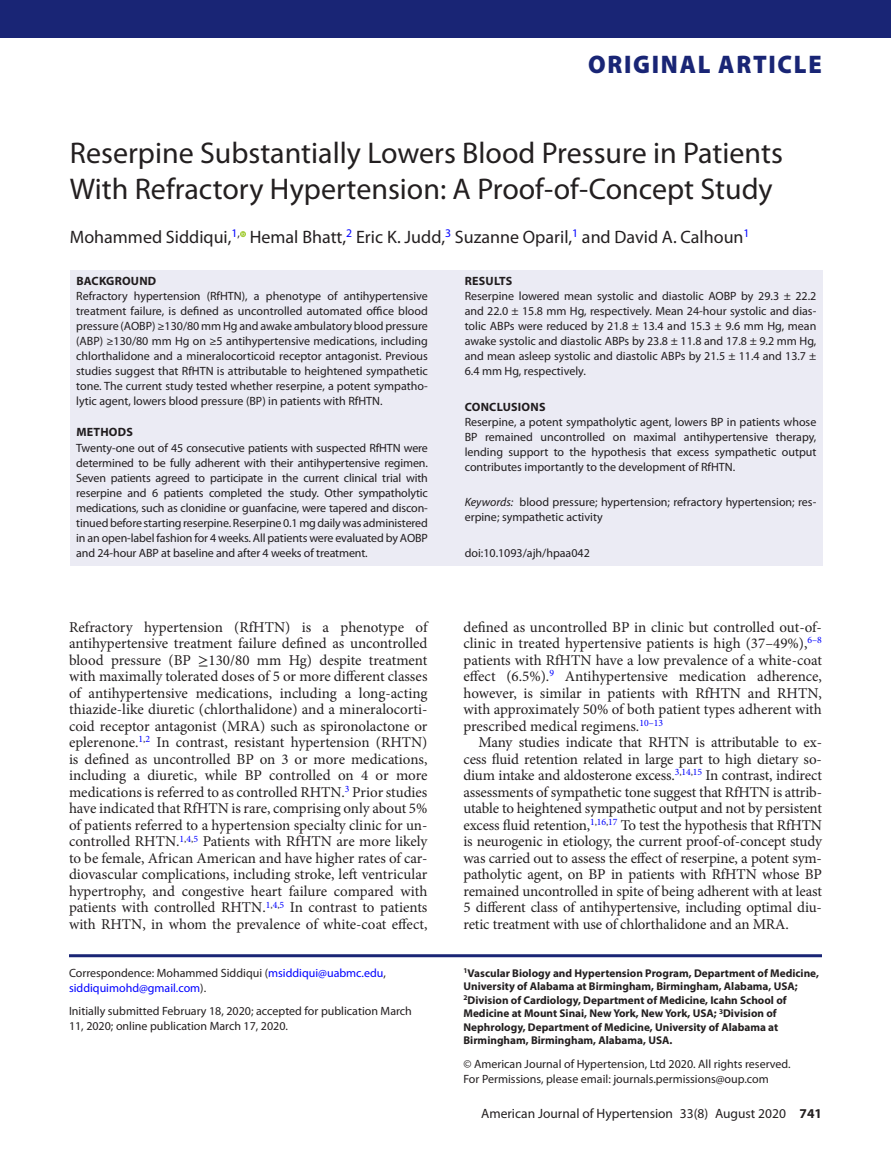
<style>
.page{position:relative;width:891px;height:1175px;background:#fff}
.page>*{position:absolute;margin:0;border:0;box-sizing:border-box;transform-origin:0 0}
.t1{font:30px/36px "Myriad Pro";color:#231f20}
.t2{font:900 25.5px "Myriad Pro";letter-spacing:.07em;color:#192575;scale:.95 1}
.t3{font:18px "Myriad Pro";color:#231f20}
.t4{font:15px/16.5px "Minion Pro";letter-spacing:-.005em;color:#231f20;text-align:justify}
.t5{font:13.5px "Myriad Pro";color:#231f20}
.t6{font:12px/15px "Myriad Pro";color:#231f20;text-align:justify}
.t7{font:12px/15px "Myriad Pro";color:#00f}
.t8{font:700 12px "Myriad Pro";letter-spacing:.02em;color:#231f20}
.t9{font:700 11.25px/13.5px "Myriad Pro";color:#231f20}
.s1{font-style:italic}
.s2{font-family:"STIX General"}
.s3{color:#231f20}
.s4{font-weight:700}
</style>
<div class="page">
<div style="left:0;top:0;width:891px;height:38px;background:#192575"></div>
<hr style="left:69px;top:954px;width:753px;height:3px;background:#192575">
<svg style="left:240px;top:231px;width:6px;height:6px"></svg>
<div style="left:70px;top:270px;width:753px;height:296px;background:#ebebf4"></div>
<h2 class="t2" style="left:588px;top:50px;width:247px">ORIGINAL ARTICLE</h2>
<h1 class="t1" style="left:70px;top:135px;width:715px">Reserpine Substantially Lowers Blood Pressure in Patients<br>With Refractory Hypertension: A Proof-of-Concept Study</h1>
<p class="t3" style="left:70px;top:226px;width:681px">Mohammed Siddiqui,<sup>1</sup><sup>,</sup> Hemal Bhatt,<sup>2</sup> Eric K. Judd,<sup>3</sup> Suzanne Oparil,<sup>1</sup> and David A. Calhoun<sup>1</sup></p>
<p class="t8" style="left:76px;top:273px;width:82px">BACKGROUND</p>
<p class="t6" style="left:76px;top:288px;width:353px">Refractory hypertension (RfHTN), a phenotype of antihypertensive treatment failure, is defined as uncontrolled automated office blood pressure (AOBP) ≥130/80 mm Hg and awake ambulatory blood pressure (ABP) ≥130/80 mm Hg on ≥5 antihypertensive medications, including chlorthalidone and a mineralocorticoid receptor antagonist. Previous studies suggest that RfHTN is attributable to heightened sympathetic tone. The current study tested whether reserpine, a potent sympatho&shy;lytic agent, lowers blood pressure (BP) in patients with RfHTN.</p>
<p class="t8" style="left:76px;top:424px;width:58px">METHODS</p>
<p class="t6" style="left:76px;top:440px;width:353px">Twenty-one out of 45 consecutive patients with suspected RfHTN were determined to be fully adherent with their antihypertensive regimen.<br>Seven patients agreed to participate in the current clinical trial with reserpine and 6 patients completed the study. Other sympatholytic medications, such as clonidine or guanfacine, were tapered and discon&shy;tinued before starting reserpine. Reserpine 0.1 mg daily was administered in an open-label fashion for 4 weeks. All patients were evaluated by AOBP and 24-hour ABP at baseline and after 4 weeks of treatment.</p>
<p class="t8" style="left:465px;top:273px;width:49px">RESULTS</p>
<p class="t6" style="left:465px;top:288px;width:353px">Reserpine lowered mean systolic and diastolic AOBP by 29.3 ± 22.2 and 22.0 ± 15.8 mm Hg, respectively. Mean 24-hour systolic and dias&shy;tolic ABPs were reduced by 21.8 ± 13.4 and 15.3 ± 9.6 mm Hg, mean awake systolic and diastolic ABPs by 23.8 ± 11.8 and 17.8 ± 9.2 mm Hg, and mean asleep systolic and diastolic ABPs by 21.5 ± 11.4 and 13.7 ± 6.4 mm Hg, respectively.</p>
<p class="t8" style="left:465px;top:399px;width:82px">CONCLUSIONS</p>
<p class="t6" style="left:465px;top:414px;width:353px">Reserpine, a potent sympatholytic agent, lowers BP in patients whose BP remained uncontrolled on maximal antihypertensive therapy, lending support to the hypothesis that excess sympathetic output contributes importantly to the development of RfHTN.</p>
<p class="t6" style="left:465px;top:494px;width:353px"><span class="s1">Keywords:</span> blood pressure; hypertension; refractory hypertension; res&shy;erpine; sympathetic activity</p>
<p class="t6" style="left:465px;top:545px;width:127px">doi:10.1093/ajh/hpaa042</p>
<p class="t4" style="left:69px;top:618px;width:360px">Refractory hypertension (RfHTN) is a phenotype of antihypertensive treatment failure defined as uncontrolled blood pressure (BP <span class="s2">≥</span>130/80 mm Hg) despite treatment with maximally tolerated doses of 5 or more different classes of antihypertensive medications, including a long-acting thiazide-like diuretic (chlorthalidone) and a mineralocorti&shy;coid receptor antagonist (MRA) such as spironolactone or eplerenone.<sup>1</sup><sup>,</sup><sup>2</sup> In contrast, resistant hypertension (RHTN) is defined as uncontrolled BP on 3 or more medications, including a diuretic, while BP controlled on 4 or more medications is referred to as controlled RHTN.<sup>3</sup> Prior studies have indicated that RfHTN is rare, comprising only about 5% of patients referred to a hypertension specialty clinic for un&shy;controlled RHTN.<sup>1</sup><sup>,</sup><sup>4</sup><sup>,</sup><sup>5</sup> Patients with RfHTN are more likely to be female, African American and have higher rates of car&shy;diovascular complications, including stroke, left ventricular hypertrophy, and congestive heart failure compared with patients with controlled RHTN.<sup>1</sup><sup>,</sup><sup>4</sup><sup>,</sup><sup>5</sup> In contrast to patients with RHTN, in whom the prevalence of white-coat effect,</p>
<p class="t4" style="left:463px;top:618px;width:360px">defined as uncontrolled BP in clinic but controlled out-of&shy;clinic in treated hypertensive patients is high (37–49%),<sup>6–8 </sup>patients with RfHTN have a low prevalence of a white-coat effect (6.5%).<sup>9</sup> Antihypertensive medication adherence, however, is similar in patients with RfHTN and RHTN, with approximately 50% of both patient types adherent with prescribed medical regimens.<sup>10–13</sup></p>
<p class="t4" style="left:463px;top:734px;width:360px;text-indent:15px">Many studies indicate that RHTN is attributable to ex&shy;cess fluid retention related in large part to high dietary so&shy;dium intake and aldosterone excess.<sup>3</sup><sup>,</sup><sup>14</sup><sup>,</sup><sup>15</sup> In contrast, indirect assessments of sympathetic tone suggest that RfHTN is attrib&shy;utable to heightened sympathetic output and not by persistent excess fluid retention,<sup>1</sup><sup>,</sup><sup>16</sup><sup>,</sup><sup>17</sup> To test the hypothesis that RfHTN is neurogenic in etiology, the current proof-of-concept study was carried out to assess the effect of reserpine, a potent sym&shy;patholytic agent, on BP in patients with RfHTN whose BP remained uncontrolled in spite of being adherent with at least 5 different class of antihypertensive, including optimal diu&shy;retic treatment with use of chlorthalidone and an MRA.</p>
<p class="t7" style="left:69px;top:965px;width:318px"><span class="s3">Correspondence: Mohammed Siddiqui (</span>msiddiqui@uabmc.edu<span class="s3">, </span>siddiquimohd@gmail.com<span class="s3">).</span></p>
<p class="t6" style="left:69px;top:1003px;width:344px">Initially submitted February 18, 2020; accepted for publication March<br>11, 2020; online publication March 17, 2020.</p>
<p class="t9" style="left:463px;top:965px;width:357px"><sup>1</sup>Vascular Biology and Hypertension Program, Department of Medicine, University of Alabama at Birmingham, Birmingham, Alabama, USA; <sup>2</sup>Division of Cardiology, Department of Medicine, Icahn School of Medicine at Mount Sinai, New York, New York, USA; <sup>3</sup>Division of Nephrology, Department of Medicine, University of Alabama at Birmingham, Birmingham, Alabama, USA.</p>
<p class="t6" style="left:463px;top:1056px;width:329px">© American Journal of Hypertension, Ltd 2020. All rights reserved.<br>For Permissions, please email: journals.permissions@oup.com</p>
<p class="t5" style="left:481px;top:1105px;width:342px">American Journal of Hypertension 33(8) August 2020 <span class="s4">741</span></p>
</div>
